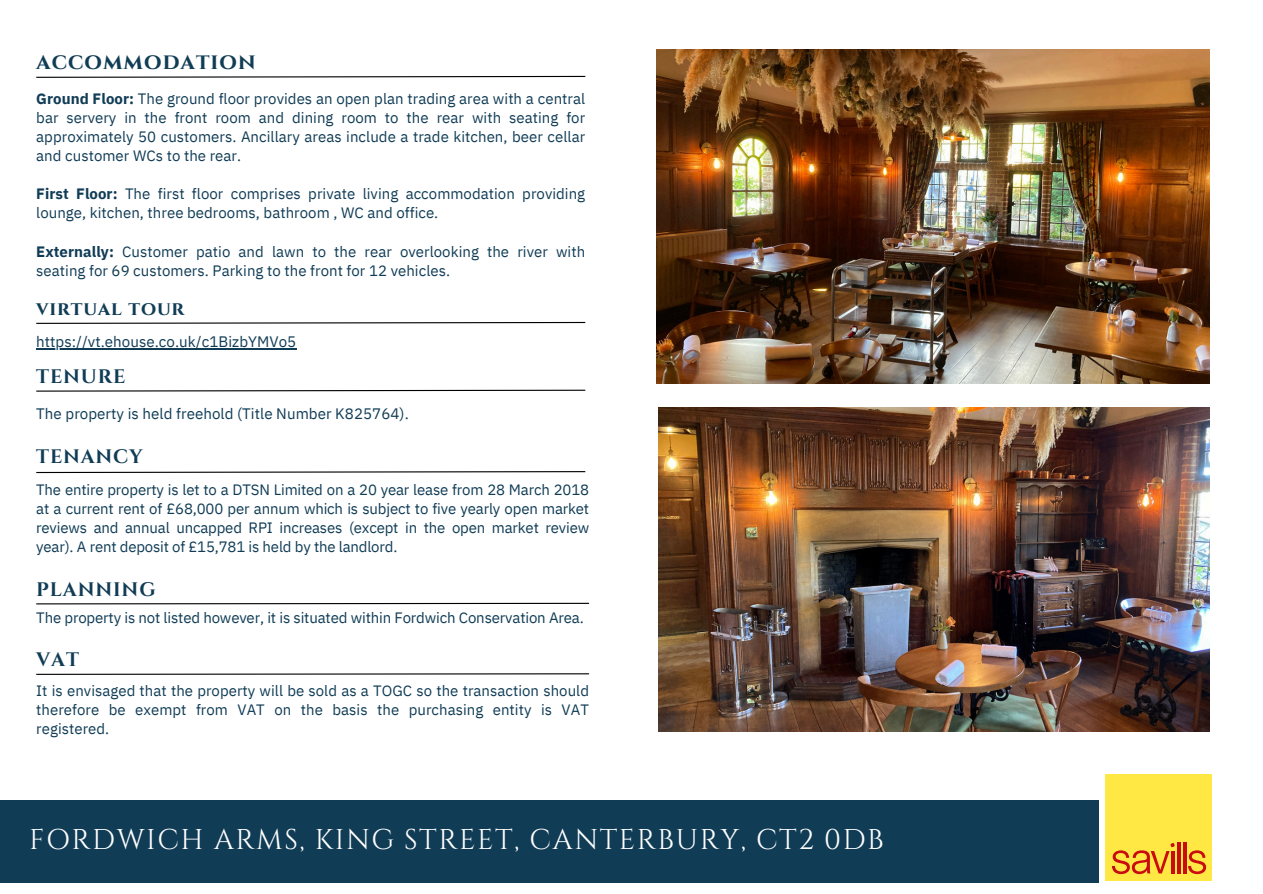
<style>
.page{position:relative;width:1263px;height:894px;background:#fff}
.page>*{position:absolute;margin:0;border:0;box-sizing:border-box;transform-origin:0 0}
.t1{font:28.5px "Cinzel";letter-spacing:.05em;color:#fff}
.t2{font:700 22.5px "Cinzel";letter-spacing:.045em;color:#103c55}
.t3{font:700 19.5px "Cinzel";letter-spacing:.045em;color:#103c55}
.t4{font:15.15px "IBM Plex Sans";letter-spacing:.005em;color:#103c55}
.t5{font:15px/19px "IBM Plex Sans";letter-spacing:.005em;color:#103c55;text-align:justify}
.s1{font-weight:700}
</style>
<div class="page">
<img style="left:657px;top:49px;width:552px;height:335px">
<svg style="left:36px;top:673px;width:554px;height:2px"></svg>
<svg style="left:36px;top:471px;width:550px;height:2px"></svg>
<svg style="left:36px;top:389px;width:550px;height:3px"></svg>
<svg style="left:36px;top:75px;width:550px;height:3px"></svg>
<svg style="left:36px;top:602px;width:554px;height:3px"></svg>
<img style="left:658px;top:407px;width:551px;height:324px">
<div style="left:0;top:799px;width:1098px;height:83px;background:#103c55"></div>
<div style="left:1106px;top:774px;width:106px;height:106px;background:#ffe843"></div>
<svg style="left:1112px;top:843px;width:63px;height:30px"></svg>
<hr style="left:1171px;top:850px;width:3px;height:23px;background:#c90c0f">
<hr style="left:1177px;top:842px;width:3px;height:31px;background:#c90c0f">
<hr style="left:1183px;top:842px;width:3px;height:31px;background:#c90c0f">
<svg style="left:1188px;top:850px;width:18px;height:23px"></svg>
<hr style="left:36px;top:348px;width:260px;height:1px;background:#103c55">
<svg style="left:36px;top:321px;width:550px;height:3px"></svg>
<h3 class="t2" style="left:36px;top:47px;width:221px">accommodation</h3>
<h3 class="t5" style="left:36px;top:88px;width:550px"><span class="s1">Ground Floor:</span> The ground floor provides an open plan trading area with a central bar servery in the front room and dining room to the rear with seating for approximately 50 customers. Ancillary areas include a trade kitchen, beer cellar and customer WCs to the rear.</h3>
<h3 class="t5" style="left:36px;top:184px;width:550px"><span class="s1">First Floor:</span> The first floor comprises private living accommodation providing lounge, kitchen, three bedrooms, bathroom , WC and office.</h3>
<p class="t5" style="left:36px;top:241px;width:550px"><span class="s1">Externally:</span> Customer patio and lawn to the rear overlooking the river with seating for 69 customers. Parking to the front for 12 vehicles.</p>
<h1 class="t3" style="left:36px;top:296px;width:150px">virtual tour</h1>
<p class="t4" style="left:36px;top:331px;width:262px">https://vt.ehouse.co.uk/c1BizbYMVo5</p>
<p class="t3" style="left:36px;top:363px;width:91px">TENURE</p>
<h4 class="t4" style="left:36px;top:404px;width:374px">The property is held freehold (Title Number K825764).</h4>
<p class="t3" style="left:36px;top:443px;width:108px">TENANCY</p>
<p class="t5" style="left:36px;top:479px;width:554px">The entire property is let to a DTSN Limited on a 20 year lease from 28 March 2018 at a current rent of £68,000 per annum which is subject to five yearly open market reviews and annual uncapped RPI increases (except in the open market review year). A rent deposit of £15,781 is held by the landlord.</p>
<p class="t3" style="left:36px;top:576px;width:121px">PLANNING</p>
<h3 class="t5" style="left:36px;top:607px;width:549px">The property is not listed however, it is situated within Fordwich Conservation Area.</h3>
<p class="t3" style="left:36px;top:647px;width:44px">VAT</p>
<p class="t5" style="left:36px;top:680px;width:554px">It is envisaged that the property will be sold as a TOGC so the transaction should therefore be exempt from VAT on the basis the purchasing entity is VAT registered.</p>
<p class="t1" style="left:29px;top:820px;width:856px">FORDWICH ARMS, KING STREET, CANTERBURY, CT2 0DB</p>
</div>
